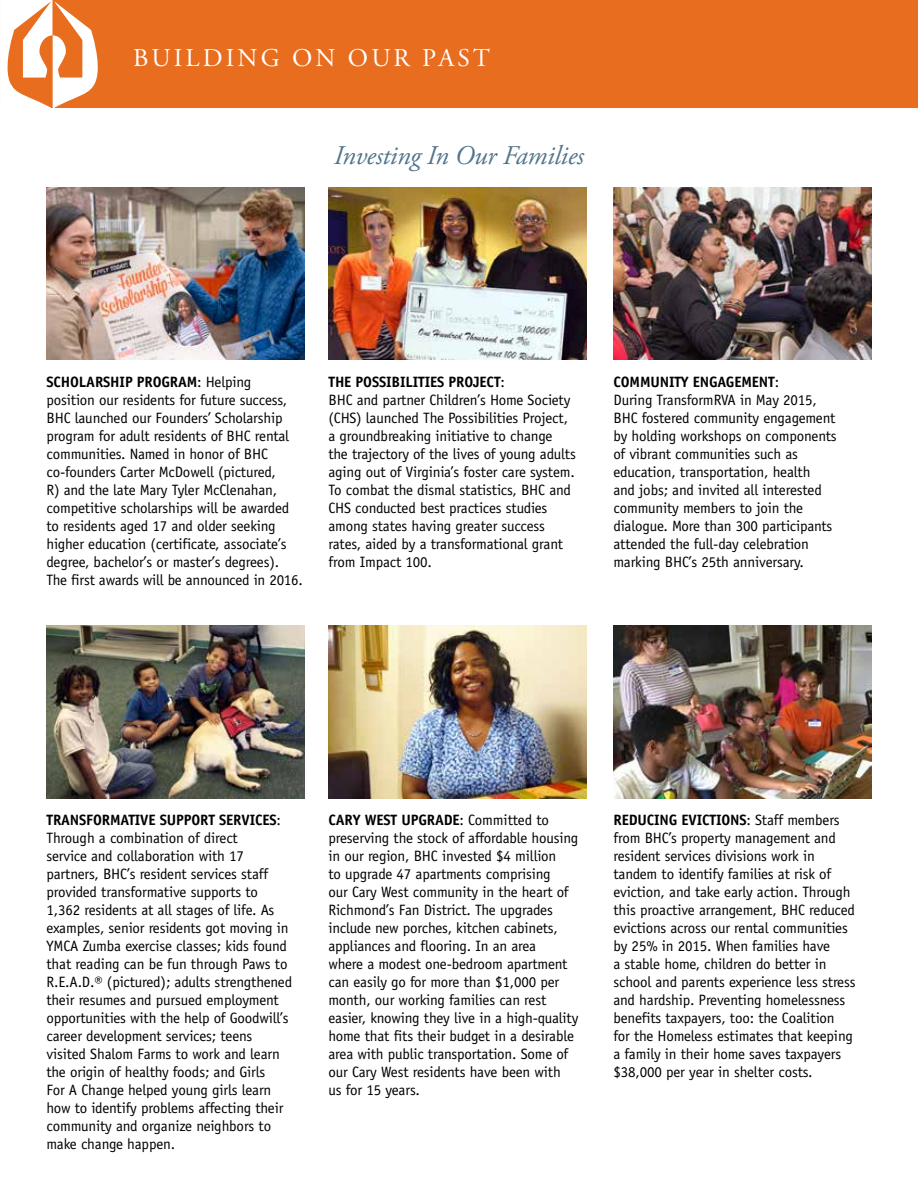
<style>
.page{position:relative;width:918px;height:1188px;background:#fff}
.page>*{position:absolute;margin:0;border:0;box-sizing:border-box;transform-origin:0 0}
.t1{font:italic 27px "Adobe Garamond Pro";letter-spacing:-.01em;color:#52758a}
.t2{font:25.5px "Adobe Garamond Pro";letter-spacing:.125em;color:#fff}
.t3{font:15px/18px "Officina Sans";letter-spacing:-.01em;color:#000}
.s1{font-weight:700}
</style>
<div class="page">
<div style="left:0;top:0;width:918px;height:108px;background:#e86d1f"></div>
<svg style="left:0;top:0;width:98px;height:108px"></svg>
<img style="left:46px;top:187px;width:259px;height:173px">
<img style="left:614px;top:626px;width:258px;height:172px">
<img style="left:614px;top:187px;width:258px;height:173px">
<img style="left:328px;top:626px;width:258px;height:172px">
<img style="left:328px;top:187px;width:258px;height:173px">
<img style="left:46px;top:626px;width:259px;height:172px">
<h2 class="t2" style="left:133px;top:43px;width:358px">BUILDING ON OUR PAST</h2>
<h1 class="t1" style="left:334px;top:139px;width:252px">Investing In Our Families</h1>
<p class="t3" style="left:46px;top:373px;width:258px"><span class="s1">SCHOLARSHIP PROGRAM</span>: Helping position our residents for future success, BHC launched our Founders’ Scholarship program for adult residents of BHC rental communities. Named in honor of BHC co-founders Carter McDowell (pictured,<br>R) and the late Mary Tyler McClenahan, competitive scholarships will be awarded to residents aged 17 and older seeking higher education (certificate, associate’s degree, bachelor’s or master’s degrees).<br>The first awards will be announced in 2016.</p>
<p class="t3" style="left:328px;top:373px;width:249px"><span class="s1">THE POSSIBILITIES PROJECT</span>:<br>BHC and partner Children’s Home Society (CHS) launched The Possibilities Project, a groundbreaking initiative to change<br>the trajectory of the lives of young adults aging out of Virginia’s foster care system.<br>To combat the dismal statistics, BHC and CHS conducted best practices studies among states having greater success rates, aided by a transformational grant from Impact 100.</p>
<p class="t3" style="left:614px;top:373px;width:225px"><span class="s1">COMMUNITY ENGAGEMENT</span>:<br>During TransformRVA in May 2015, BHC fostered community engagement by holding workshops on components of vibrant communities such as education, transportation, health<br>and jobs; and invited all interested community members to join the dialogue. More than 300 participants attended the full-day celebration marking BHC’s 25th anniversary.</p>
<p class="t3" style="left:46px;top:811px;width:247px"><span class="s1">TRANSFORMATIVE SUPPORT SERVICES</span>:<br>Through a combination of direct<br>service and collaboration with 17 partners, BHC’s resident services staff provided transformative supports to 1,362 residents at all stages of life. As examples, senior residents got moving in YMCA Zumba exercise classes; kids found that reading can be fun through Paws to R.E.A.D.® (pictured); adults strengthened their resumes and pursued employment opportunities with the help of Goodwill’s career development services; teens visited Shalom Farms to work and learn the origin of healthy foods; and Girls<br>For A Change helped young girls learn how to identify problems affecting their community and organize neighbors to make change happen.</p>
<p class="t3" style="left:328px;top:811px;width:251px"><span class="s1">CARY WEST UPGRADE</span>: Committed to preserving the stock of affordable housing in our region, BHC invested $4 million<br>to upgrade 47 apartments comprising<br>our Cary West community in the heart of Richmond’s Fan District. The upgrades include new porches, kitchen cabinets, appliances and flooring. In an area<br>where a modest one-bedroom apartment can easily go for more than $1,000 per month, our working families can rest easier, knowing they live in a high-quality home that fits their budget in a desirable area with public transportation. Some of our Cary West residents have been with<br>us for 15 years.</p>
<p class="t3" style="left:614px;top:811px;width:244px"><span class="s1">REDUCING EVICTIONS</span>: Staff members from BHC’s property management and resident services divisions work in tandem to identify families at risk of eviction, and take early action. Through this proactive arrangement, BHC reduced evictions across our rental communities by 25% in 2015. When families have<br>a stable home, children do better in school and parents experience less stress and hardship. Preventing homelessness benefits taxpayers, too: the Coalition<br>for the Homeless estimates that keeping a family in their home saves taxpayers $38,000 per year in shelter costs.</p>
</div>
